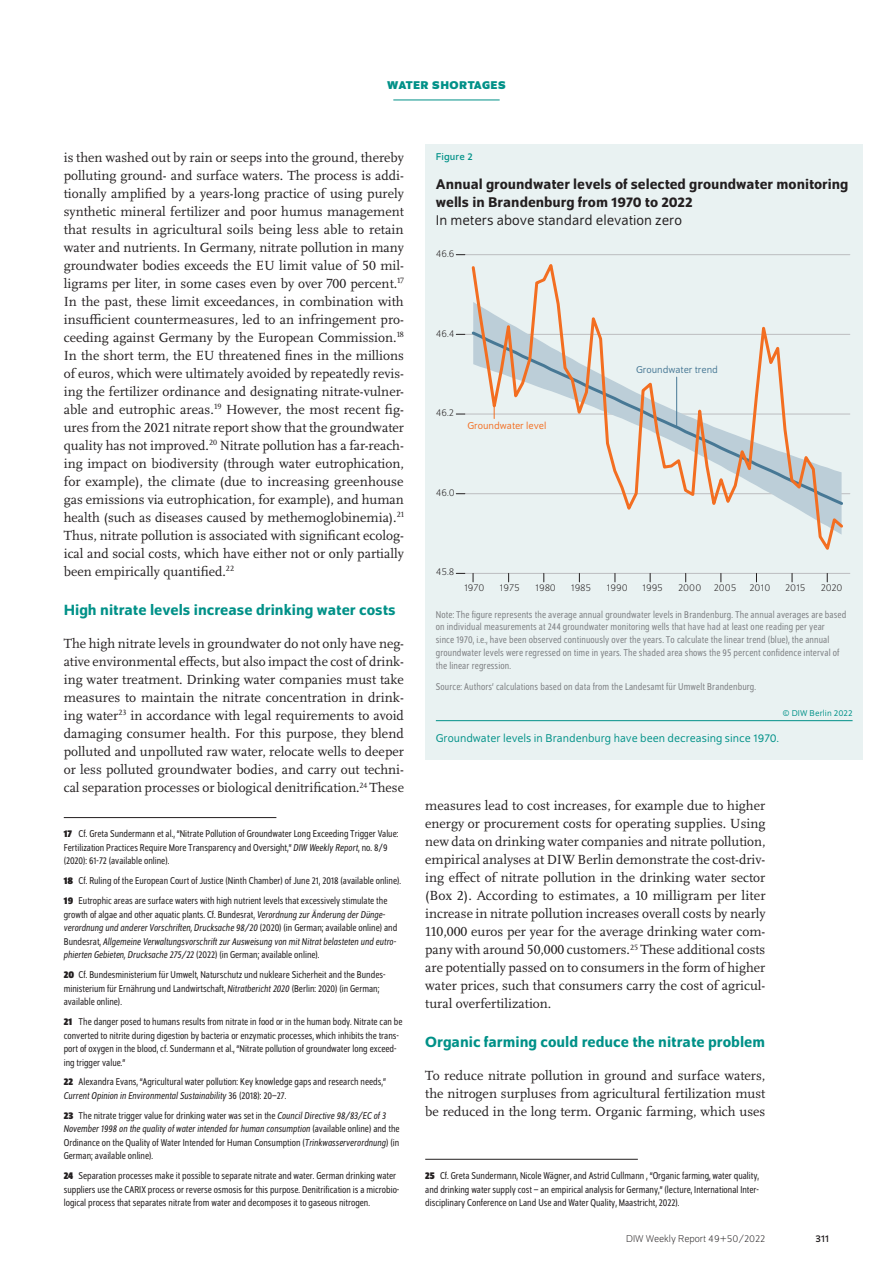
<style>
.page{position:relative;width:893px;height:1263px;background:#fff}
.page>*{position:absolute;margin:0;border:0;box-sizing:border-box;transform-origin:0 0}
.t1{font:500 15.75px "Schumpeter";color:#009188}
.t2{font:500 15px/18px "Schumpeter";color:#231f20}
.t3{font:15px "Schumpeter Blond";color:#231f20}
.t4{font:13.8px/18px "Scala Pro";color:#231f20;text-align:justify}
.t5{font:12px "Schumpeter Blond";color:#009188}
.t6{font:700 12px "Schumpeter";color:#009188}
.t7{font:semi-condensed 10.5px/13.5px "Schumpeter Blond";color:#231f20}
.t8{font:semi-condensed 10.5px/12.8px "Schumpeter Blond";letter-spacing:.01em;color:#808285}
.t9{font:italic semi-condensed 10.5px/13.5px "Schumpeter Blond";color:#231f20}
.t10{font:300 10.5px "Schumpeter";color:#231f20}
.t11{font:10.5px "Schumpeter Blond";color:#f36e21}
.t12{font:10.5px "Schumpeter Blond";color:#477895}
.t13{font:10.5px "Schumpeter";letter-spacing:.01em;color:#009188}
.t14{font:10.5px "Schumpeter";color:#231f20}
.t15{font:9px "Schumpeter Blond";letter-spacing:.01em;color:#009188}
.s1{font-family:"Schumpeter";font-weight:700}
.s2{font-style:italic}
.s3{font-style:normal}
</style>
<div class="page">
<hr style="left:393px;top:100px;width:107px;height:1px;background:#009188">
<hr style="left:64px;top:817px;width:212px;height:1px;background:#231f20">
<hr style="left:425px;top:1159px;width:213px;height:1px;background:#231f20">
<div style="left:425px;top:144px;width:438px;height:615px;background:#e9f2f2"></div>
<hr style="left:465px;top:254px;width:385px;height:1px;background:#bcbdc0">
<hr style="left:465px;top:334px;width:385px;height:1px;background:#bcbdc0">
<hr style="left:465px;top:414px;width:385px;height:1px;background:#bcbdc0">
<hr style="left:465px;top:493px;width:385px;height:1px;background:#bcbdc0">
<hr style="left:465px;top:573px;width:385px;height:1px;background:#bcbdc0">
<svg style="left:470px;top:264px;width:376px;height:286px"></svg>
<svg style="left:494px;top:400px;width:1px;height:18px"></svg>
<hr style="left:676px;top:377px;width:1px;height:49px;background:#477895">
<hr style="left:436px;top:720px;width:417px;height:1px;background:#009188">
<p class="t6" style="left:387px;top:79px;width:10px">WATER</p>
<p class="t6" style="left:432px;top:79px;width:10px">SHORTAGES</p>
<p class="t4" style="left:64px;top:148px;width:342px">is then washed out by rain or seeps into the ground, thereby polluting ground- and surface waters. The process is addi&shy;tionally amplified by a years-long practice of using purely synthetic mineral fertilizer and poor humus management that results in agricultural soils being less able to retain water and nutrients. In Germany, nitrate pollution in many groundwater bodies exceeds the EU limit value of 50 mil&shy;ligrams per liter, in some cases even by over 700 percent.<sup>17<br></sup>In the past, these limit exceedances, in combination with insufficient countermeasures, led to an infringement pro&shy;ceeding against Germany by the European Commission.<sup>18<br></sup>In the short term, the EU threatened fines in the millions of euros, which were ultimately avoided by repeatedly revis&shy;ing the fertilizer ordinance and designating nitrate-vulner&shy;able and eutrophic areas.<sup>19</sup> However, the most recent fig&shy;ures from the 2021 nitrate report show that the groundwater quality has not improved.<sup>20</sup> Nitrate pollution has a far-reach&shy;ing impact on biodiversity (through water eutrophication, for example), the climate (due to increasing greenhouse gas emissions via eutrophication, for example), and human health (such as diseases caused by methemoglobinemia).<sup>21<br></sup>Thus, nitrate pollution is associated with significant ecolog&shy;ical and social costs, which have either not or only partially been empirically quantified.<sup>22</sup></p>
<p class="t1" style="left:64px;top:602px;width:333px">High nitrate levels increase drinking water costs</p>
<p class="t4" style="left:64px;top:634px;width:342px">The high nitrate levels in groundwater do not only have neg&shy;ative environmental effects, but also impact the cost of drink&shy;ing water treatment. Drinking water companies must take measures to maintain the nitrate concentration in drink&shy;ing water<sup>23</sup> in accordance with legal requirements to avoid damaging consumer health. For this purpose, they blend polluted and unpolluted raw water, relocate wells to deeper or less polluted groundwater bodies, and carry out techni&shy;cal separation processes or biological denitrification.<sup>24</sup> These</p>
<p class="t7" style="left:64px;top:828px;width:336px"><span class="s1">17</span> Cf. Greta Sundermann et al., “Nitrate Pollution of Groundwater Long Exceeding Trigger Value:<br>Fertilization Practices Require More Transparency and Oversight,” <span class="s2">DIW Weekly Report</span>, no. 8/9 (2020): 61-72 (available online).</p>
<p class="t7" style="left:64px;top:871px;width:339px;line-height:20px"><span class="s1">18</span> Cf. Ruling of the European Court of Justice (Ninth Chamber) of June 21, 2018 (available online).<br><span class="s1">19</span> Eutrophic areas are surface waters with high nutrient levels that excessively stimulate the</p>
<p class="t9" style="left:64px;top:908px;width:335px"><span class="s3">growth of algae and other aquatic plants. Cf. Bundesrat,</span> Verordnung zur Änderung der Dünge&shy;verordnung und anderer Vorschriften, Drucksache 98/20 <span class="s3">(2020) (in German; available online) and Bundesrat,</span> Allgemeine Verwaltungsvorschrift zur Ausweisung von mit Nitrat belasteten und eutro&shy;phierten Gebieten, Drucksache 275/22 <span class="s3">(2022) (in German; available online).</span></p>
<p class="t7" style="left:64px;top:968px;width:323px"><span class="s1">20</span> Cf. Bundesministerium für Umwelt, Naturschutz und nukleare Sicherheit and the Bundes&shy;ministerium für Ernährung und Landwirtschaft, <span class="s2">Nitratbericht 2020</span> (Berlin: 2020) (in German; available online).</p>
<p class="t7" style="left:64px;top:1015px;width:340px"><span class="s1">21</span> The danger posed to humans results from nitrate in food or in the human body. Nitrate can be converted to nitrite during digestion by bacteria or enzymatic processes, which inhibits the trans&shy;port of oxygen in the blood, cf. Sundermann et al., “Nitrate pollution of groundwater long exceed&shy;ing trigger value.”</p>
<p class="t7" style="left:64px;top:1075px;width:324px"><span class="s1">22</span> Alexandra Evans, “Agricultural water pollution: Key knowledge gaps and research needs,”<br><span class="s2">Current Opinion in Environmental Sustainability</span> 36 (2018): 20–27.</p>
<p class="t7" style="left:64px;top:1109px;width:337px"><span class="s1">23</span> The nitrate trigger value for drinking water was set in the <span class="s2">Council Directive 98/83/EC of 3<br>November 1998 on the quality of water intended for human consumption</span> (available online) and the Ordinance on the Quality of Water Intended for Human Consumption (<span class="s2">Trinkwasserverordnung</span>) (in German; available online).</p>
<p class="t7" style="left:64px;top:1169px;width:337px"><span class="s1">24</span> Separation processes make it possible to separate nitrate and water. German drinking water suppliers use the CARIX process or reverse osmosis for this purpose. Denitrification is a microbio&shy;logical process that separates nitrate from water and decomposes it to gaseous nitrogen.</p>
<p class="t13" style="left:436px;top:151px;width:38px">Figure 2</p>
<p class="t2" style="left:436px;top:175px;width:414px">Annual groundwater levels of selected groundwater monitoring wells in Brandenburg from 1970 to 2022</p>
<p class="t3" style="left:436px;top:212px;width:248px">In meters above standard elevation zero</p>
<p class="t10" style="left:436px;top:248px;width:20px">46.6</p>
<p class="t10" style="left:436px;top:328px;width:20px">46.4</p>
<p class="t10" style="left:436px;top:408px;width:20px">46.2</p>
<p class="t11" style="left:467px;top:420px;width:81px">Groundwater level</p>
<p class="t10" style="left:436px;top:487px;width:20px">46.0</p>
<p class="t12" style="left:636px;top:364px;width:83px">Groundwater trend</p>
<p class="t10" style="left:436px;top:567px;width:20px">45.8</p>
<p class="t10" style="left:464px;top:582px;width:22px">1970</p>
<p class="t10" style="left:500px;top:582px;width:21px">1975</p>
<p class="t10" style="left:536px;top:582px;width:22px">1980</p>
<p class="t10" style="left:571px;top:582px;width:22px">1985</p>
<p class="t10" style="left:607px;top:582px;width:22px">1990</p>
<p class="t10" style="left:642px;top:582px;width:22px">1995</p>
<p class="t10" style="left:678px;top:582px;width:94px">2000 2005 2010</p>
<p class="t10" style="left:785px;top:582px;width:22px">2015</p>
<p class="t10" style="left:821px;top:582px;width:23px">2020</p>
<p class="t8" style="left:436px;top:608px;width:412px">Note: The figure represents the average annual groundwater levels in Brandenburg. The annual averages are based on individual measurements at 244 groundwater monitoring wells that have had at least one reading per year<br>since 1970, i.e., have been observed continuously over the years. To calculate the linear trend (blue), the annual groundwater levels were regressed on time in years. The shaded area shows the 95 percent confidence interval of the linear regression.</p>
<p class="t8" style="left:436px;top:680px;width:322px">Source: Authors’ calculations based on data from the Landesamt für Umwelt Brandenburg.</p>
<p class="t15" style="left:782px;top:709px;width:72px">© DIW Berlin 2022</p>
<p class="t5" style="left:436px;top:733px;width:344px">Groundwater levels in Brandenburg have been decreasing since 1970.</p>
<p class="t4" style="left:425px;top:796px;width:342px">measures lead to cost increases, for example due to higher energy or procurement costs for operating supplies. Using new data on drinking water companies and nitrate pollution, empirical analyses at DIW Berlin demonstrate the cost-driv&shy;ing effect of nitrate pollution in the drinking water sector (Box 2). According to estimates, a 10 milligram per liter increase in nitrate pollution increases overall costs by nearly 110,000 euros per year for the average drinking water com&shy;pany with around 50,000 customers.<sup>25</sup> These additional costs are potentially passed on to consumers in the form of higher water prices, such that consumers carry the cost of agricul&shy;tural overfertilization.</p>
<p class="t1" style="left:425px;top:1034px;width:341px">Organic farming could reduce the nitrate problem</p>
<p class="t4" style="left:425px;top:1066px;width:342px">To reduce nitrate pollution in ground and surface waters, the nitrogen surpluses from agricultural fertilization must be reduced in the long term. Organic farming, which uses</p>
<p class="t7" style="left:425px;top:1169px;width:335px;text-align:justify"><span class="s1">25</span> Cf. Greta Sundermann, Nicole Wägner, and Astrid Cullmann , “Organic farming, water quality, and drinking water supply cost – an empirical analysis for Germany,” (lecture, International Inter&shy;disciplinary Conference on Land Use and Water Quality, Maastricht, 2022).</p>
<p class="t10" style="left:626px;top:1234px;width:141px">DIW Weekly Report 49+50/2022</p>
<p class="t14" style="left:815px;top:1233px;width:15px">311</p>
</div>
